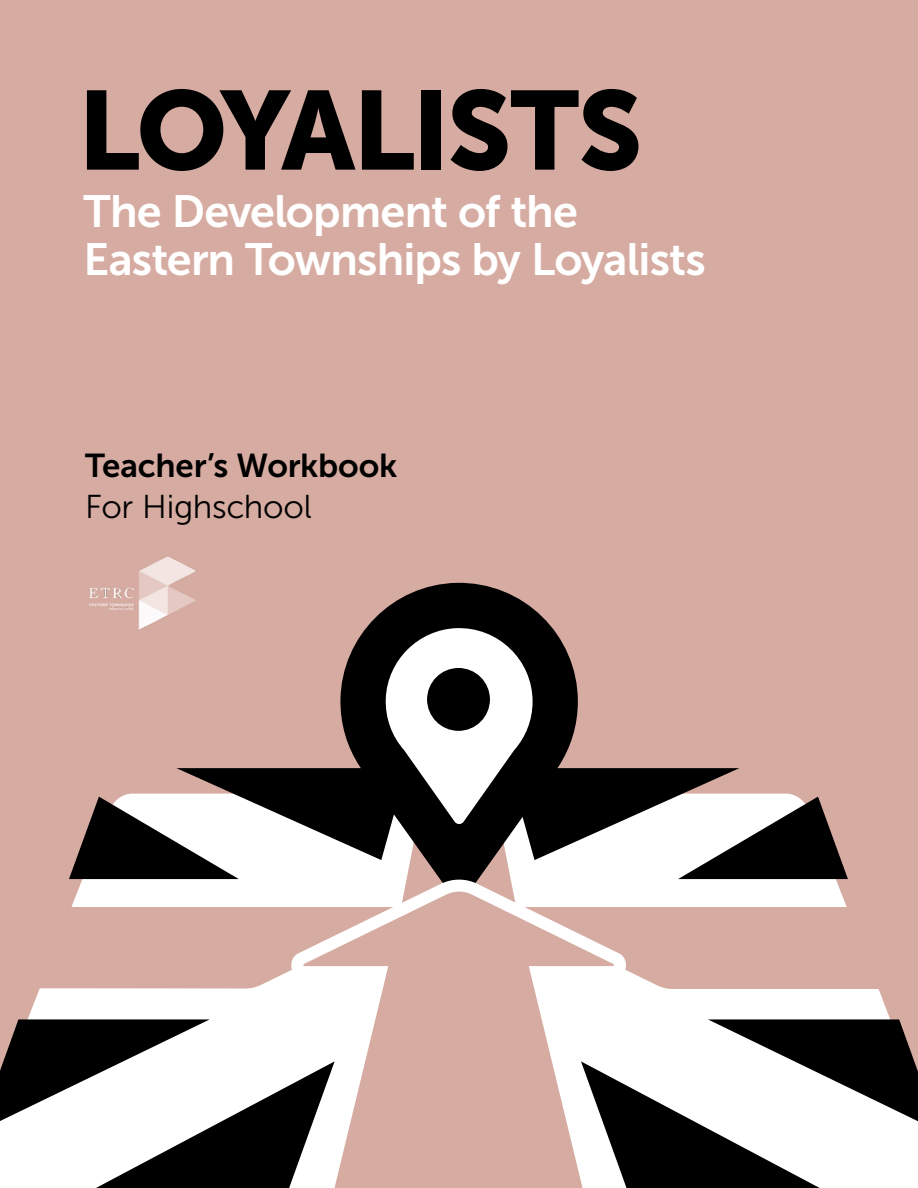
<style>
.page{position:relative;width:918px;height:1188px;background:#d6aba1}
.page>*{position:absolute;margin:0;border:0;box-sizing:border-box;transform-origin:0 0}
.t1{font:111px "Museo Sans 900";letter-spacing:-.025em;color:#000}
.t2{font:45px/48px "Museo Sans 700";letter-spacing:-.02em;color:#fff}
.t3{font:33px "Museo Sans 700";letter-spacing:-.005em;color:#000}
.t4{font:33px "Museo Sans 300";letter-spacing:-.01em;color:#000}
</style>
<div class="page">
<div style="left:28px;top:998px;width:862px;height:21px;background:#fff"></div>
<div style="left:286px;top:998px;width:346px;height:21px;background:#fff"></div>
<svg style="left:0;top:1019px;width:331px;height:169px;background:#989898"></svg>
<svg style="left:586px;top:1019px;width:332px;height:169px;background:#989898"></svg>
<svg style="left:372px;top:582px;width:175px;height:39px;fill:#000"></svg>
<svg style="left:36px;top:621px;width:846px;height:377px"></svg>
<svg style="left:331px;top:925px;width:255px;height:263px"></svg>
<img style="left:84px;top:556px;width:117px;height:77px">
<h1 class="t1" style="left:78px;top:68px;width:566px">LOYALISTS</h1>
<p class="t2" style="left:84px;top:188px;width:624px">The Development of the<br>Eastern Townships by Loyalists</p>
<p class="t3" style="left:85px;top:447px;width:314px">Teacher’s Workbook</p>
<p class="t4" style="left:85px;top:489px;width:228px">For Highschool</p>
</div>
